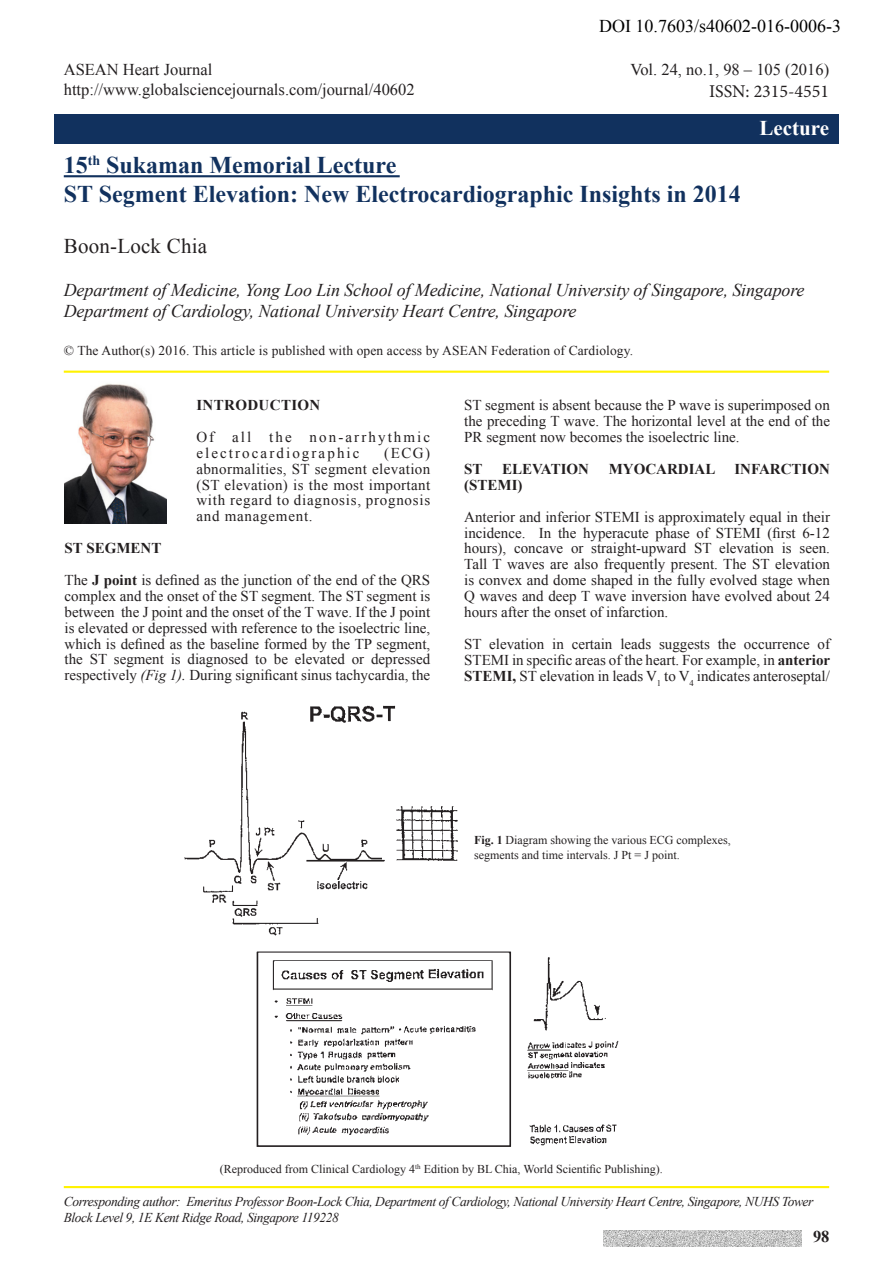
<style>
.page{position:relative;width:893px;height:1263px;background:#fff}
.page>*{position:absolute;margin:0;border:0;box-sizing:border-box;transform-origin:0 0}
.t1{font:700 24px/28.8px "Times New Roman";color:#11315e}
.t2{font:21px "Times New Roman";letter-spacing:.01em;color:#231f20}
.t3{font:700 21px "Times New Roman";color:#fff}
.t4{font:italic 18px/21.6px "Times New Roman";letter-spacing:-.01em;color:#231f20}
.t5{font:18px "Times New Roman";color:#000}
.t6{font:18px "Minion Pro";color:#231f20}
.t7{font:16.5px/19.8px "Times New Roman";color:#231f20}
.t8{font:700 16.5px "Times New Roman";color:#231f20}
.t9{font:15px/15.9px "Times New Roman";color:#231f20;text-align:justify}
.t10{font:15px/15.9px "Times New Roman";letter-spacing:.14em;color:#231f20}
.t11{font:700 15px "Times New Roman";color:#231f20}
.t12{font:700 15px "Times New Roman";letter-spacing:.025em;color:#231f20}
.t13{font:italic 13.5px/16.2px "Times New Roman";letter-spacing:-.03em;color:#231f20}
.t14{font:13.5px "Times New Roman";letter-spacing:.01em;color:#231f20}
.t15{font:12px/15px "Times New Roman";color:#231f20}
.s1{font-weight:700}
.s2{font-style:italic}
</style>
<div class="page">
<hr style="left:64px;top:1186px;width:765px;height:2px;background:#fff200">
<img style="left:65px;top:384px;width:102px;height:139px">
<img style="left:256px;top:951px;width:363px;height:196px">
<img style="left:184px;top:705px;width:212px;height:231px">
<img style="left:391px;top:802px;width:67px;height:68px">
<div style="left:54px;top:114px;width:785px;height:30px;background:#11315e"></div>
<hr style="left:64px;top:371px;width:765px;height:2px;background:#fff200">
<hr style="left:64px;top:175px;width:336px;height:2px;background:#11315e">
<img style="left:603px;top:1230px;width:198px;height:16px">
<p class="t5" style="left:599px;top:14px;width:243px">DOI 10.7603/s40602-016-0006-3</p>
<p class="t7" style="left:64px;top:60px;width:352px">ASEAN Heart Journal http://www.globalsciencejournals.com/journal/40602</p>
<p class="t7" style="left:631px;top:60px;width:200px">Vol. 24, no.1, 98 – 105 (2016)</p>
<p class="t6" style="left:709px;top:84px;width:122px">ISSN: 2315-4551</p>
<h2 class="t3" style="left:760px;top:117px;width:71px">Lecture</h2>
<h1 class="t1" style="left:64px;top:151px;width:679px">15<sup>th</sup> Sukaman Memorial Lecture<br>ST Segment Elevation: New Electrocardiographic Insights in 2014</h1>
<h2 class="t2" style="left:64px;top:234px;width:145px">Boon-Lock Chia</h2>
<p class="t4" style="left:64px;top:279px;width:742px">Department of Medicine, Yong Loo Lin School of Medicine, National University of Singapore, Singapore<br>Department of Cardiology, National University Heart Centre, Singapore</p>
<p class="t14" style="left:64px;top:343px;width:571px">© The Author(s) 2016. This article is published with open access by ASEAN Federation of Cardiology.</p>
<p class="t12" style="left:196px;top:397px;width:126px">INTRODUCTION</p>
<p class="t10" style="left:196px;top:429px;width:235px">Of all the non-arrhythmic electrocardiographic</p>
<p class="t9" style="left:196px;top:445px;width:235px;text-indent:188px">(ECG) abnormalities, ST segment elevation (ST elevation) is the most important with regard to diagnosis, prognosis and management.</p>
<p class="t9" style="left:65px;top:532px;width:367px;line-height:31.8px"><span class="s1">ST SEGMENT<br></span>The <span class="s1">J point</span> is defined as the junction of the end of the QRS</p>
<p class="t9" style="left:65px;top:588px;width:367px">complex and the onset of the ST segment. The ST segment is between the J point and the onset of the T wave. If the J point is elevated or depressed with reference to the isoelectric line, which is defined as the baseline formed by the TP segment, the ST segment is diagnosed to be elevated or depressed respectively <span class="s2">(Fig 1).</span> During significant sinus tachycardia, the</p>
<p class="t9" style="left:464px;top:397px;width:367px">ST segment is absent because the P wave is superimposed on the preceding T wave. The horizontal level at the end of the PR segment now becomes the isoelectric line.</p>
<p class="t11" style="left:464px;top:460px;width:20px">ST</p>
<p class="t11" style="left:502px;top:460px;width:88px">ELEVATION</p>
<p class="t11" style="left:609px;top:460px;width:108px">MYOCARDIAL</p>
<p class="t11" style="left:734px;top:460px;width:97px">INFARCTION</p>
<p class="t11" style="left:464px;top:476px;width:60px">(STEMI)</p>
<p class="t9" style="left:464px;top:509px;width:367px">Anterior and inferior STEMI is approximately equal in their incidence. In the hyperacute phase of STEMI (first 6-12 hours), concave or straight-upward ST elevation is seen.<br>Tall T waves are also frequently present. The ST elevation is convex and dome shaped in the fully evolved stage when Q waves and deep T wave inversion have evolved about 24 hours after the onset of infarction.</p>
<p class="t9" style="left:464px;top:636px;width:367px">ST elevation in certain leads suggests the occurrence of STEMI in specific areas of the heart. For example, in <span class="s1">anterior STEMI,</span> ST elevation in leads V<sub>1</sub> to V<sub>4</sub> indicates anteroseptal/</p>
<p class="t15" style="left:474px;top:833px;width:258px"><span class="s1">Fig. 1</span> Diagram showing the various ECG complexes, segments and time intervals. J Pt = J point.</p>
<p class="t15" style="left:220px;top:1161px;width:444px">(Reproduced from Clinical Cardiology 4<sup>th</sup> Edition by BL Chia, World Scientific Publishing).</p>
<p class="t13" style="left:64px;top:1193px;width:751px">Corresponding author: Emeritus Professor Boon-Lock Chia, Department of Cardiology, National University Heart Centre, Singapore, NUHS Tower<br>Block Level 9, 1E Kent Ridge Road, Singapore 119228</p>
<p class="t8" style="left:813px;top:1227px;width:18px">98</p>
</div>
